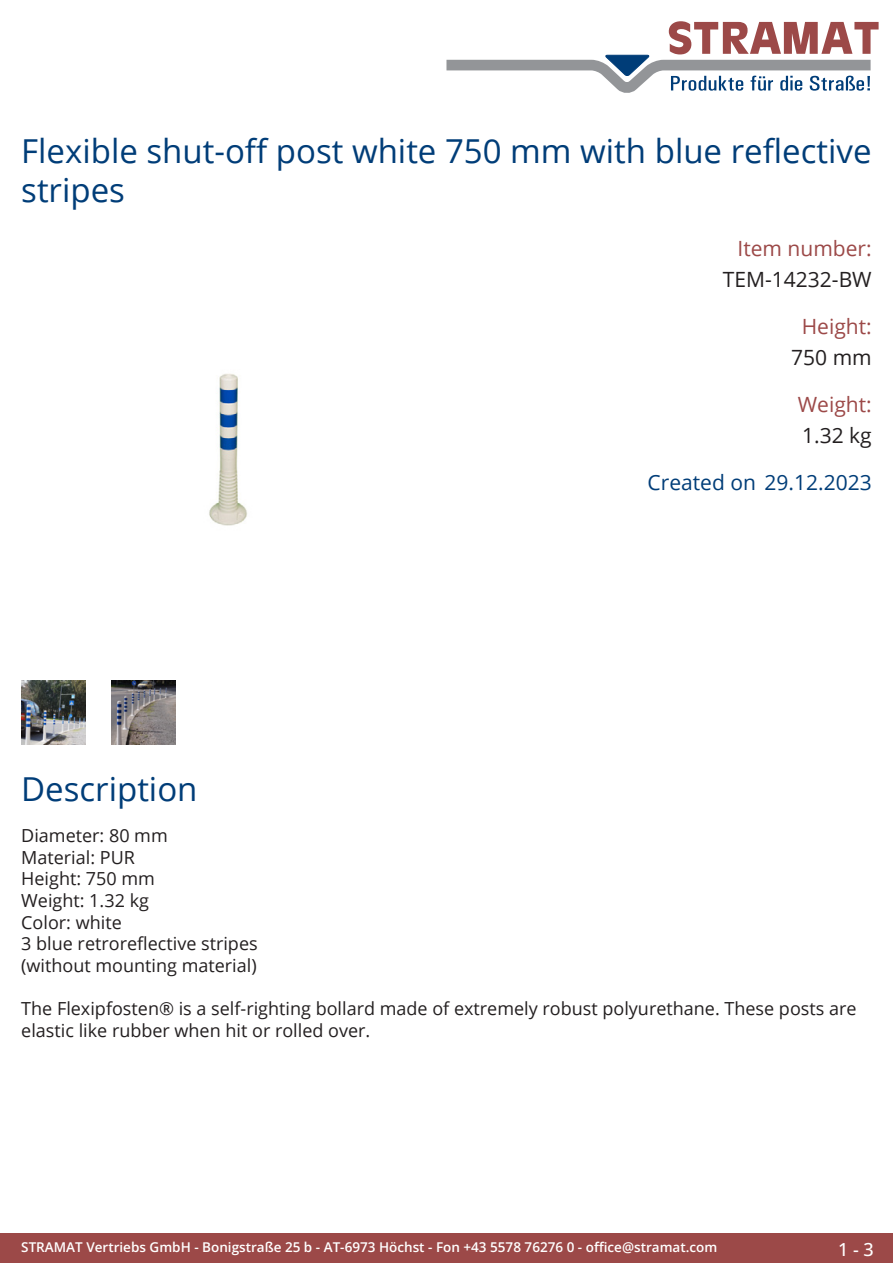
<style>
.page{position:relative;width:893px;height:1263px;background:#fff}
.page>*{position:absolute;margin:0;border:0;box-sizing:border-box;transform-origin:0 0}
.Produkttitel{font:33px/39.6px "Open Sans";color:#003d78}
.TechDaten_Überschrif{font:21px "Open Sans";color:#9c4948}
.TechDaten_Inhalt{font:21px "Open Sans";color:#231f20}
.Erstellungsdatum{font:21px "Open Sans";color:#003d78}
.Beschreibung_Text{font:18px/21.6px "Open Sans";color:#231f20}
.t1{font:500 18px "Open Sans";color:#fff}
.t2{font:600 13.5px "Open Sans";color:#fff}
</style>
<div class="page">
<div style="left:0;top:1233px;width:893px;height:30px;background:#9c4948"></div>
<svg style="left:446px;top:21px;width:433px;height:72px"></svg>
<img style="left:209px;top:374px;width:39px;height:152px">
<img style="left:21px;top:680px;width:64px;height:64px">
<img style="left:112px;top:680px;width:63px;height:64px">
<p class="Produkttitel" style="left:21px;top:130px;width:852px">Flexible shut-off post white 750 mm with blue reflective stripes</p>
<p class="TechDaten_Überschrif" style="left:737px;top:234px;width:136px">Item number:</p>
<p class="TechDaten_Inhalt" style="left:723px;top:265px;width:150px">TEM-14232-BW</p>
<p class="TechDaten_Überschrif" style="left:802px;top:312px;width:71px">Height:</p>
<p class="TechDaten_Inhalt" style="left:791px;top:343px;width:82px">750 mm</p>
<p class="TechDaten_Überschrif" style="left:798px;top:390px;width:75px">Weight:</p>
<p class="TechDaten_Inhalt" style="left:802px;top:421px;width:71px">1.32 kg</p>
<p class="Erstellungsdatum" style="left:648px;top:468px;width:226px">Created on 29.12.2023</p>
<p class="Produkttitel" style="left:21px;top:768px;width:178px">Description</p>
<p class="Beschreibung_Text" style="left:21px;top:824px;width:238px">Diameter: 80 mm<br>Material: PUR<br>Height: 750 mm<br>Weight: 1.32 kg<br>Color: white<br>3 blue retroreflective stripes (without mounting material)</p>
<p class="Beschreibung_Text" style="left:21px;top:997px;width:837px">The Flexipfosten® is a self-righting bollard made of extremely robust polyurethane. These posts are elastic like rubber when hit or rolled over.</p>
<p class="t2" style="left:21px;top:1238px;width:698px">STRAMAT Vertriebs GmbH - Bonigstraße 25 b - AT-6973 Höchst - Fon +43 5578 76276 0 - office@stramat.com</p>
<p class="t1" style="left:838px;top:1237px;width:37px">1 - 3</p>
</div>
